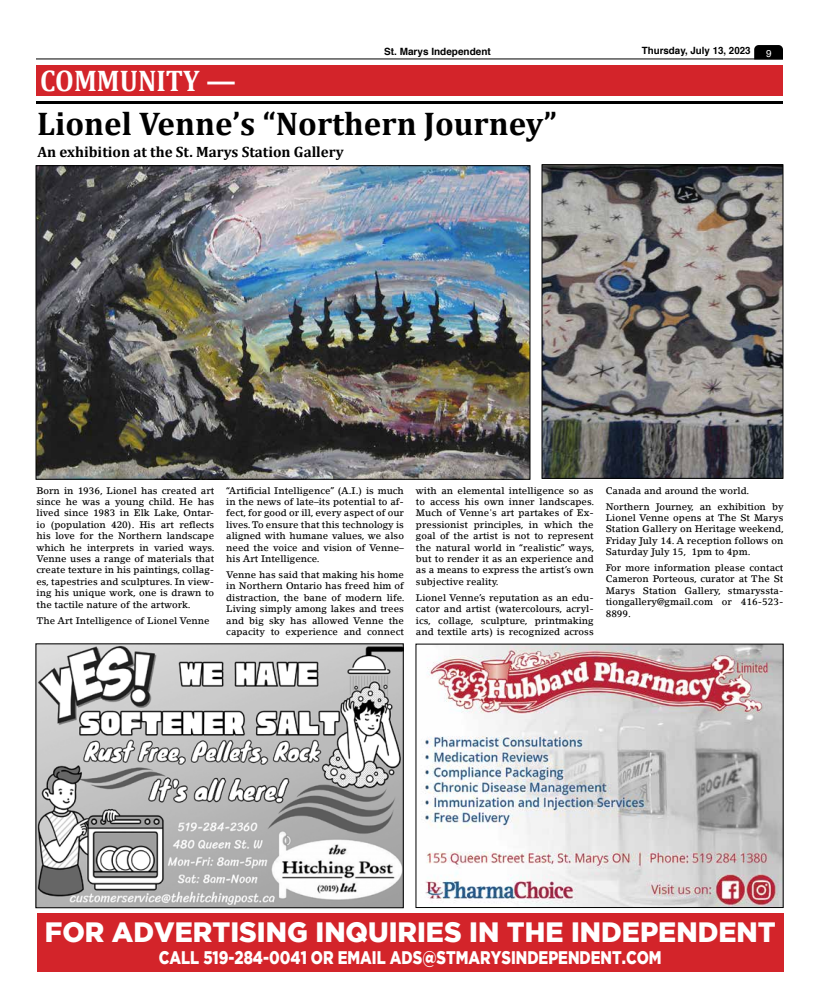
<style>
.page{position:relative;width:819px;height:1008px;background:#fff}
.page>*{position:absolute;margin:0;border:0;box-sizing:border-box;transform-origin:0 0}
.t1{font:700 33px "Cambria";color:#000}
.t2{font:700 30px "Cambria";color:#fff;scale:.9 1}
.t3{font:900 27.9px "Gotham";color:#fff}
.t4{font:900 18.2px "Gotham";color:#fff;scale:.81 1}
.t5{font:700 15px "Cambria";color:#000}
.t6{font:700 10px "Helvetica";color:#000}
.t7{font:10px "Helvetica";color:#fff}
.t8{font:500 9.5px/11.4px "Lino Letter Std";color:#000;text-align:justify}
</style>
<div class="page">
<hr style="left:36px;top:58px;width:747px;height:1px;background:#000">
<svg style="left:754px;top:45px;width:29px;height:14px"></svg>
<div style="left:36px;top:65px;width:747px;height:31px;background:#d3242a"></div>
<hr style="left:36px;top:101px;width:747px;height:3px;background:#000">
<img style="left:421px;top:646px;width:361px;height:260px">
<div style="left:416px;top:644px;width:368px;height:264px;border:1px solid #000"></div>
<img style="left:38px;top:646px;width:363px;height:260px">
<img style="left:38px;top:167px;width:490px;height:311px">
<div style="left:36px;top:165px;width:494px;height:315px;border:1px solid #000"></div>
<img style="left:544px;top:167px;width:237px;height:310px">
<div style="left:542px;top:165px;width:241px;height:314px;border:1px solid #000"></div>
<div style="left:37px;top:913px;width:747px;height:59px;background:#d3242a"></div>
<h2 class="t2" style="left:40px;top:59px;width:219px">COMMUNITY —</h2>
<p class="t6" style="left:384px;top:43px;width:108px">St. Marys Independent</p>
<p class="t6" style="left:642px;top:43px;width:110px">Thursday, July 13, 2023</p>
<p class="t7" style="left:766px;top:46px;width:7px">9</p>
<h1 class="t1" style="left:37px;top:100px;width:521px">Lionel Venne’s “Northern Journey”</h1>
<h3 class="t5" style="left:37px;top:142px;width:308px">An exhibition at the St. Marys Station Gallery</h3>
<p class="t8" style="left:37px;top:485px;width:180px">Born in 1936, Lionel has created art since he was a young child. He has lived since 1983 in Elk Lake, Ontar&shy;io (population 420). His art reflects his love for the Northern landscape which he interprets in varied ways.<br>Venne uses a range of materials that create texture in his paintings, collag&shy;es, tapestries and sculptures. In view&shy;ing his unique work, one is drawn to the tactile nature of the artwork.</p>
<p class="t8" style="left:37px;top:614px;width:175px">The Art Intelligence of Lionel Venne</p>
<p class="t8" style="left:226px;top:485px;width:179px">“Artificial Intelligence” (A.I.) is much in the news of late–its potential to af&shy;fect, for good or ill, every aspect of our lives. To ensure that this technology is aligned with humane values, we also need the voice and vision of Venne– his Art Intelligence.</p>
<p class="t8" style="left:226px;top:569px;width:180px">Venne has said that making his home in Northern Ontario has freed him of distraction, the bane of modern life.<br>Living simply among lakes and trees and big sky has allowed Venne the capacity to experience and connect</p>
<p class="t8" style="left:416px;top:485px;width:180px">with an elemental intelligence so as to access his own inner landscapes.<br>Much of Venne's art partakes of Ex&shy;pressionist principles, in which the goal of the artist is not to represent the natural world in “realistic” ways, but to render it as an experience and as a means to express the artist’s own subjective reality.</p>
<p class="t8" style="left:416px;top:592px;width:179px">Lionel Venne’s reputation as an edu&shy;cator and artist (watercolours, acryl&shy;ics, collage, sculpture, printmaking and textile arts) is recognized across</p>
<p class="t8" style="left:606px;top:482px;width:179px;line-height:15.9px">Canada and around the world.<br>Northern Journey, an exhibition by</p>
<p class="t8" style="left:606px;top:512px;width:180px">Lionel Venne opens at The St Marys Station Gallery on Heritage weekend, Friday July 14. A reception follows on Saturday July 15, 1pm to 4pm.</p>
<p class="t8" style="left:606px;top:562px;width:179px">For more information please contact Cameron Porteous, curator at The St Marys Station Gallery, stmaryssta&shy;tiongallery@gmail.com or 416-523- 8899.</p>
<h3 class="t3" style="left:45px;top:916px;width:732px">FOR ADVERTISING INQUIRIES IN THE INDEPENDENT</h3>
<h3 class="t4" style="left:159px;top:947px;width:622px">CALL 519-284-0041 OR EMAIL ADS@STMARYSINDEPENDENT.COM</h3>
</div>
